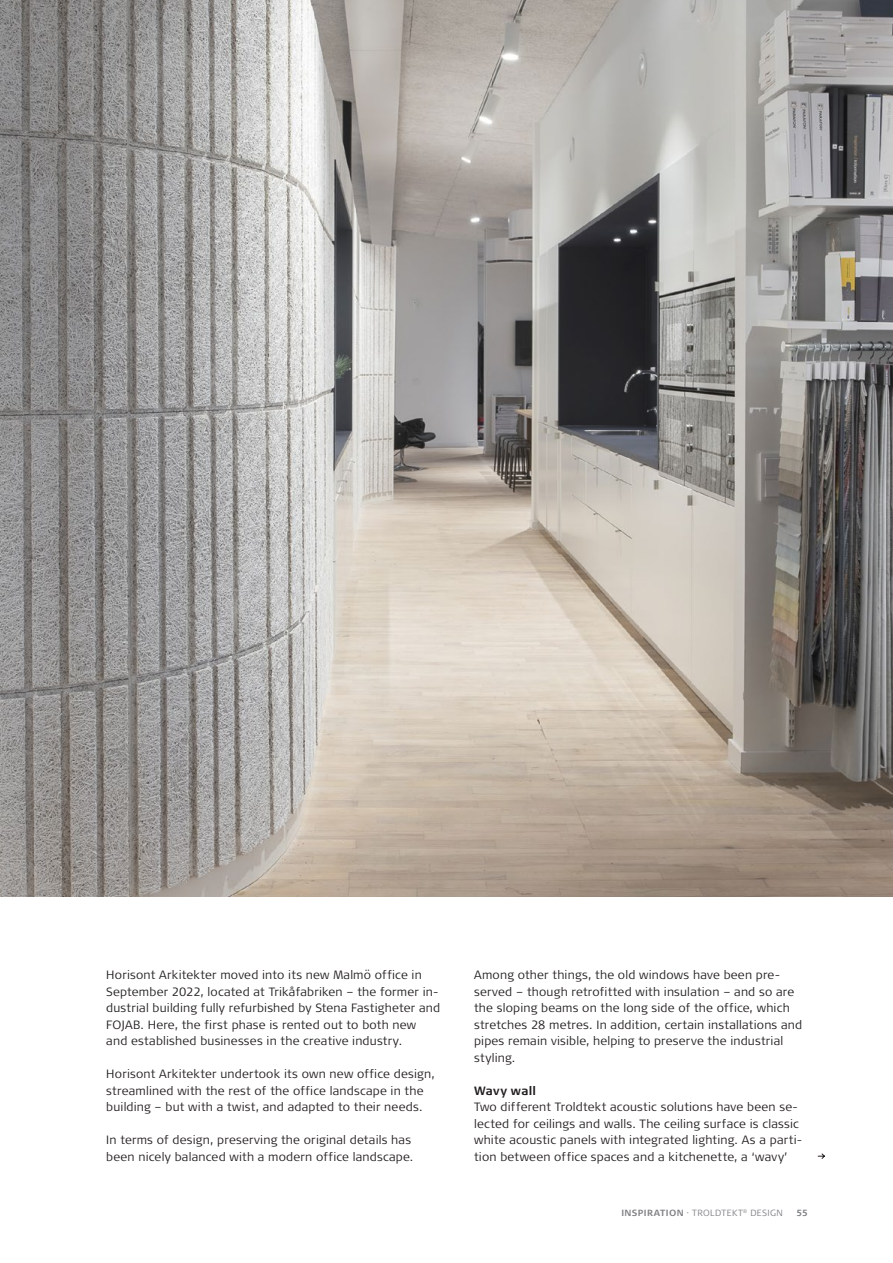
<style>
.page{position:relative;width:893px;height:1263px;background:#fff}
.page>*{position:absolute;margin:0;border:0;box-sizing:border-box;transform-origin:0 0}
.Brødtext{font:300 12px/16.5px "Signa Pro";letter-spacing:.015em;color:#231f20}
.Mellemrubrik{font:700 12px "Signa Pro";letter-spacing:.02em;color:#231f20}
.t1{font:300 9px "Signa Pro";letter-spacing:.04em;color:#808285}
.t2{font:700 9px "Signa Pro";color:#808285}
.s1{font-weight:700}
</style>
<div class="page">
<img style="left:0;top:0;width:893px;height:897px">
<svg style="left:818px;top:1153px;width:7px;height:6px"></svg>
<p class="Brødtext" style="left:106px;top:966px;width:335px">Horisont Arkitekter moved into its new Malmö office in September 2022, located at Trikåfabriken – the former in&shy;dustrial building fully refurbished by Stena Fastigheter and FOJAB. Here, the first phase is rented out to both new and established businesses in the creative industry.</p>
<p class="Brødtext" style="left:106px;top:1065px;width:330px">Horisont Arkitekter undertook its own new office design, streamlined with the rest of the office landscape in the building – but with a twist, and adapted to their needs.</p>
<p class="Brødtext" style="left:106px;top:1131px;width:308px">In terms of design, preserving the original details has been nicely balanced with a modern office landscape.</p>
<p class="Brødtext" style="left:474px;top:966px;width:330px">Among other things, the old windows have been pre&shy;served – though retrofitted with insulation – and so are the sloping beams on the long side of the office, which stretches 28 metres. In addition, certain installations and pipes remain visible, helping to preserve the industrial styling.</p>
<p class="Mellemrubrik" style="left:474px;top:1082px;width:63px">Wavy wall</p>
<p class="Brødtext" style="left:474px;top:1098px;width:330px">Two different Troldtekt acoustic solutions have been se&shy;lected for ceilings and walls. The ceiling surface is classic white acoustic panels with integrated lighting. As a parti&shy;tion between office spaces and a kitchenette, a ‘wavy’</p>
<p class="t1" style="left:621px;top:1206px;width:163px"><span class="s1">INSPIRATION</span> · TROLDTEKT<sup>®</sup> DESIGN</p>
<p class="t2" style="left:796px;top:1206px;width:13px">55</p>
</div>
